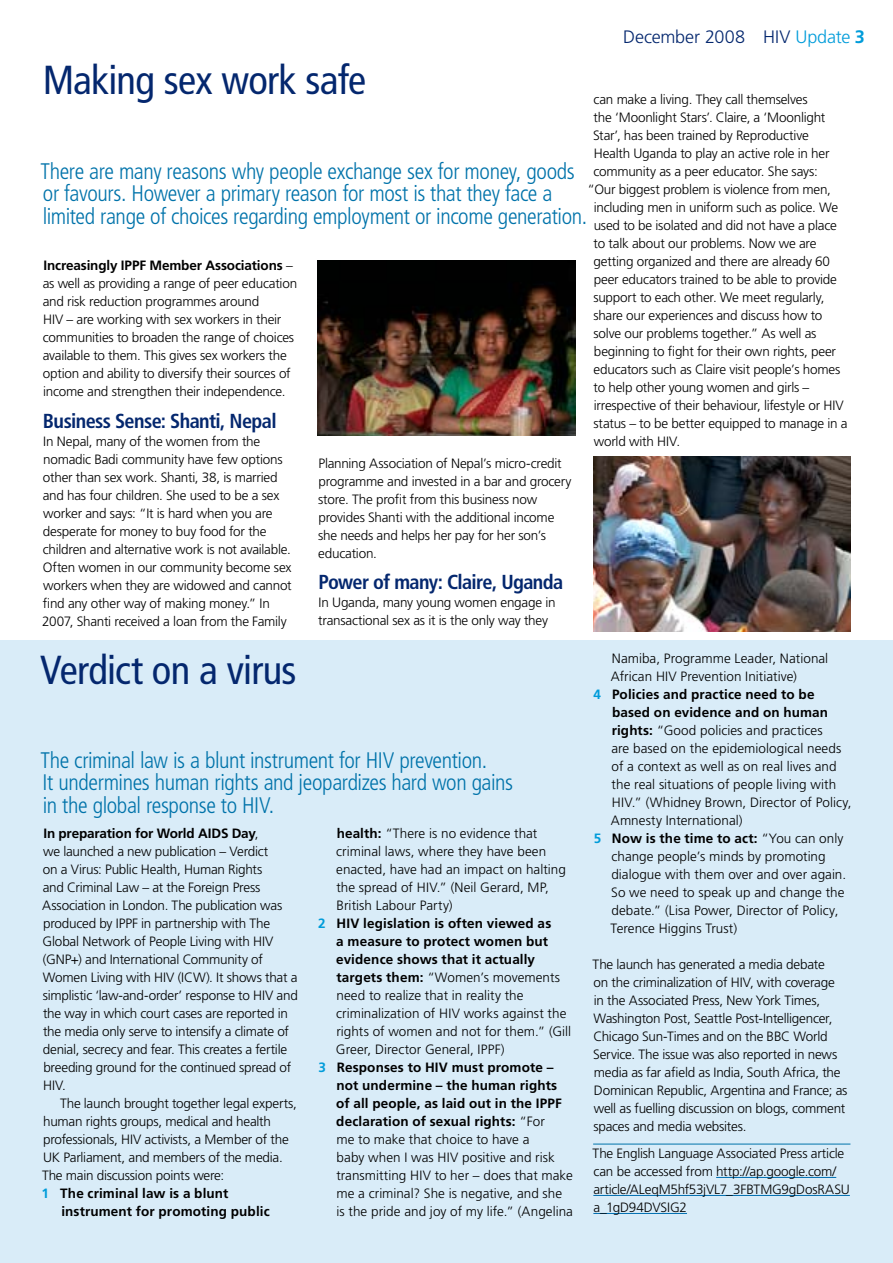
<style>
.page{position:relative;width:893px;height:1263px;background:#fff}
.page>*{position:absolute;margin:0;border:0;box-sizing:border-box;transform-origin:0 0}
.Footnote_Text{font:condensed 40.5px "Frutiger LT Std";letter-spacing:-.02em;color:#04276e}
.Heading_2{font:condensed 40.5px "Frutiger LT Std";letter-spacing:-.02em;color:#04276e}
.Heading_-_Standfirst{font:300 condensed 22.5px/22.5px "Frutiger LT Std";letter-spacing:-.02em;color:#0073aa}
.Heading_4{font:700 condensed 20.25px "Frutiger LT Std";letter-spacing:-.03em;color:#04276e}
.Folio{font:300 18px "Frutiger LT Std";letter-spacing:-.005em;color:#04276e}
.Normal_-_Flush{font:300 13.5px/18px "Frutiger LT Std";letter-spacing:-.015em;color:#000}
.List_-_Number{font:300 13.5px/18px "Frutiger LT Std";letter-spacing:.005em;color:#000}
.Normal_-_First{font:300 13.5px/18px "Frutiger LT Std";letter-spacing:-.015em;color:#000}
.Normal_-_Spaced{font:300 13.5px/18px "Frutiger LT Std";letter-spacing:-.015em;color:#000}
.Normal_-_SignOff{font:300 13.5px/18px "Frutiger LT Std";letter-spacing:-.015em;color:#000}
.List_-_Number-2{font:700 13.5px/18px "Frutiger LT Std";letter-spacing:.01em;color:#000}
.s1{color:#009cda}
.s2{font-weight:700;color:#009cda}
.s3{font-weight:700}
</style>
<div class="page">
<div style="left:0;top:641px;width:893px;height:622px;background:#d9ecf8"></div>
<hr style="left:593px;top:1144px;width:257px;height:1px;background:#0073aa">
<hr style="left:716px;top:1177px;width:120px;height:1px;background:#006eb0">
<hr style="left:593px;top:1195px;width:257px;height:1px;background:#006eb0">
<hr style="left:593px;top:1213px;width:94px;height:1px;background:#006eb0">
<img style="left:318px;top:260px;width:257px;height:175px">
<img style="left:593px;top:456px;width:257px;height:175px">
<p class="Folio" style="left:623px;top:26px;width:243px">December 2008 HIV <span class="s1">Update</span> <span class="s2">3</span></p>
<p class="Footnote_Text" style="left:43px;top:57px;width:325px">Making sex work safe</p>
<p class="Normal_-_Flush" style="left:594px;top:90px;width:216px">can make a living. They call themselves</p>
<p class="Normal_-_Flush" style="left:594px;top:108px;width:233px">the ‘Moonlight Stars’. Claire, a ‘Moonlight</p>
<p class="Normal_-_Flush" style="left:593px;top:126px;width:217px">Star’, has been trained by Reproductive</p>
<p class="Normal_-_Flush" style="left:594px;top:144px;width:237px">Health Uganda to play an active role in her</p>
<p class="Normal_-_Flush" style="left:594px;top:162px;width:226px">community as a peer educator. She says:</p>
<p class="Normal_-_Flush" style="left:588px;top:180px;width:245px">“Our biggest problem is violence from men,</p>
<p class="Normal_-_Flush" style="left:594px;top:198px;width:246px">including men in uniform such as police. We</p>
<p class="Normal_-_Flush" style="left:594px;top:216px;width:245px">used to be isolated and did not have a place</p>
<p class="Normal_-_Flush" style="left:594px;top:234px;width:224px">to talk about our problems. Now we are</p>
<p class="Normal_-_Flush" style="left:593px;top:252px;width:238px">getting organized and there are already 60</p>
<p class="Normal_-_Flush" style="left:594px;top:270px;width:245px">peer educators trained to be able to provide</p>
<p class="Normal_-_Flush" style="left:593px;top:288px;width:233px">support to each other. We meet regularly,</p>
<p class="Normal_-_Flush" style="left:593px;top:306px;width:231px">share our experiences and discuss how to</p>
<p class="Normal_-_Flush" style="left:593px;top:324px;width:225px">solve our problems together.” As well as</p>
<p class="Normal_-_Flush" style="left:594px;top:342px;width:244px">beginning to fight for their own rights, peer</p>
<p class="Normal_-_Flush" style="left:594px;top:360px;width:248px">educators such as Claire visit people’s homes</p>
<p class="Normal_-_Flush" style="left:594px;top:378px;width:217px">to help other young women and girls –</p>
<p class="Normal_-_Flush" style="left:594px;top:396px;width:251px">irrespective of their behaviour, lifestyle or HIV</p>
<p class="Normal_-_Flush" style="left:593px;top:414px;width:256px">status – to be better equipped to manage in a</p>
<p class="Normal_-_Flush" style="left:594px;top:432px;width:88px">world with HIV.</p>
<p class="Heading_-_Standfirst" style="left:40px;top:160px;width:548px">There are many reasons why people exchange sex for money, goods or favours. However a primary reason for most is that they face a limited range of choices regarding employment or income generation.</p>
<p class="Normal_-_First" style="left:43px;top:257px;width:256px"><span class="s3">Increasingly IPPF Member Associations</span> – as well as providing a range of peer education and risk reduction programmes around<br>HIV – are working with sex workers in their communities to broaden the range of choices available to them. This gives sex workers the option and ability to diversify their sources of income and strengthen their independence.</p>
<p class="Heading_4" style="left:43px;top:409px;width:235px">Business Sense: Shanti, Nepal</p>
<p class="Normal_-_Flush" style="left:42px;top:432px;width:251px">In Nepal, many of the women from the nomadic Badi community have few options other than sex work. Shanti, 38, is married and has four children. She used to be a sex worker and says: “It is hard when you are desperate for money to buy food for the children and alternative work is not available.<br>Often women in our community become sex workers when they are widowed and cannot find any other way of making money.” In 2007, Shanti received a loan from the Family</p>
<p class="Normal_-_Flush" style="left:318px;top:454px;width:255px">Planning Association of Nepal’s micro-credit programme and invested in a bar and grocery store. The profit from this business now provides Shanti with the additional income she needs and helps her pay for her son’s education.</p>
<p class="Heading_4" style="left:318px;top:570px;width:246px">Power of many: Claire, Uganda</p>
<p class="Normal_-_Flush" style="left:318px;top:594px;width:239px">In Uganda, many young women engage in transactional sex as it is the only way they</p>
<p class="Heading_2" style="left:40px;top:646px;width:258px">Verdict on a virus</p>
<p class="Heading_-_Standfirst" style="left:40px;top:749px;width:474px">The criminal law is a blunt instrument for HIV prevention.<br>It undermines human rights and jeopardizes hard won gains in the global response to HIV.</p>
<p class="Normal_-_First" style="left:42px;top:824px;width:257px"><span class="s3">In preparation for World AIDS Day</span> ,<br>we launched a new publication – Verdict<br>on a Virus: Public Health, Human Rights<br>and Criminal Law – at the Foreign Press Association in London. The publication was produced by IPPF in partnership with The Global Network of People Living with HIV (GNP+) and International Community of Women Living with HIV (ICW). It shows that a simplistic ‘law-and-order’ response to HIV and the way in which court cases are reported in the media only serve to intensify a climate of denial, secrecy and fear. This creates a fertile breeding ground for the continued spread of HIV.</p>
<p class="Normal_-_First" style="left:42px;top:1094px;width:256px;text-indent:18px">The launch brought together legal experts, human rights groups, medical and health professionals, HIV activists, a Member of the UK Parliament, and members of the media.<br>The main discussion points were:</p>
<p class="List_-_Number-2" style="left:61px;top:1184px;width:210px;text-indent:-20px"><span class="s1">1</span> The criminal law is a blunt instrument for promoting public</p>
<p class="List_-_Number" style="left:336px;top:824px;width:231px"><span class="s3">health:</span> “There is no evidence that criminal laws, where they have been enacted, have had an impact on halting the spread of HIV.” (Neil Gerard, MP, British Labour Party)</p>
<p class="List_-_Number" style="left:336px;top:914px;width:237px;text-indent:-18px"><span class="s2">2</span> <span class="s3">HIV legislation is often viewed as<br>a measure to protect women but evidence shows that it actually targets them:</span> “Women’s movements need to realize that in reality the criminalization of HIV works against the rights of women and not for them.” (Gill Greer, Director General, IPPF)</p>
<p class="List_-_Number" style="left:336px;top:1058px;width:238px;text-indent:-18px"><span class="s2">3</span> <span class="s3">Responses to HIV must promote – not undermine – the human rights of all people, as laid out in the IPPF declaration of sexual rights:</span> “For<br>me to make that choice to have a<br>baby when I was HIV positive and risk transmitting HIV to her – does that make me a criminal? She is negative, and she is the pride and joy of my life.” (Angelina</p>
<p class="List_-_Number" style="left:611px;top:649px;width:219px">Namiba, Programme Leader, National<br>African HIV Prevention Initiative)</p>
<p class="List_-_Number" style="left:611px;top:685px;width:242px;text-indent:-17px"><span class="s2">4</span> <span class="s3">Policies and practice need to be based on evidence and on human rights:</span> “Good policies and practices<br>are based on the epidemiological needs of a context as well as on real lives and the real situations of people living with HIV.” (Whidney Brown, Director of Policy, Amnesty International)</p>
<p class="List_-_Number" style="left:611px;top:829px;width:237px;text-indent:-17px"><span class="s2">5</span> <span class="s3">Now is the time to act:</span> “You can only change people’s minds by promoting dialogue with them over and over again.<br>So we need to speak up and change the debate.” (Lisa Power, Director of Policy, Terence Higgins Trust)</p>
<p class="Normal_-_Spaced" style="left:593px;top:955px;width:256px">The launch has generated a media debate<br>on the criminalization of HIV, with coverage in the Associated Press, New York Times, Washington Post, Seattle Post-Intelligencer, Chicago Sun-Times and on the BBC World Service. The issue was also reported in news media as far afield as India, South Africa, the Dominican Republic, Argentina and France; as well as fuelling discussion on blogs, comment spaces and media websites.</p>
<p class="Normal_-_SignOff" style="left:593px;top:1144px;width:259px">The English Language Associated Press article can be accessed from http://ap.google.com/ article/ALeqM5hf53jVL7_3FBTMG9gDosRASU a_1gD94DVSIG2</p>
</div>
